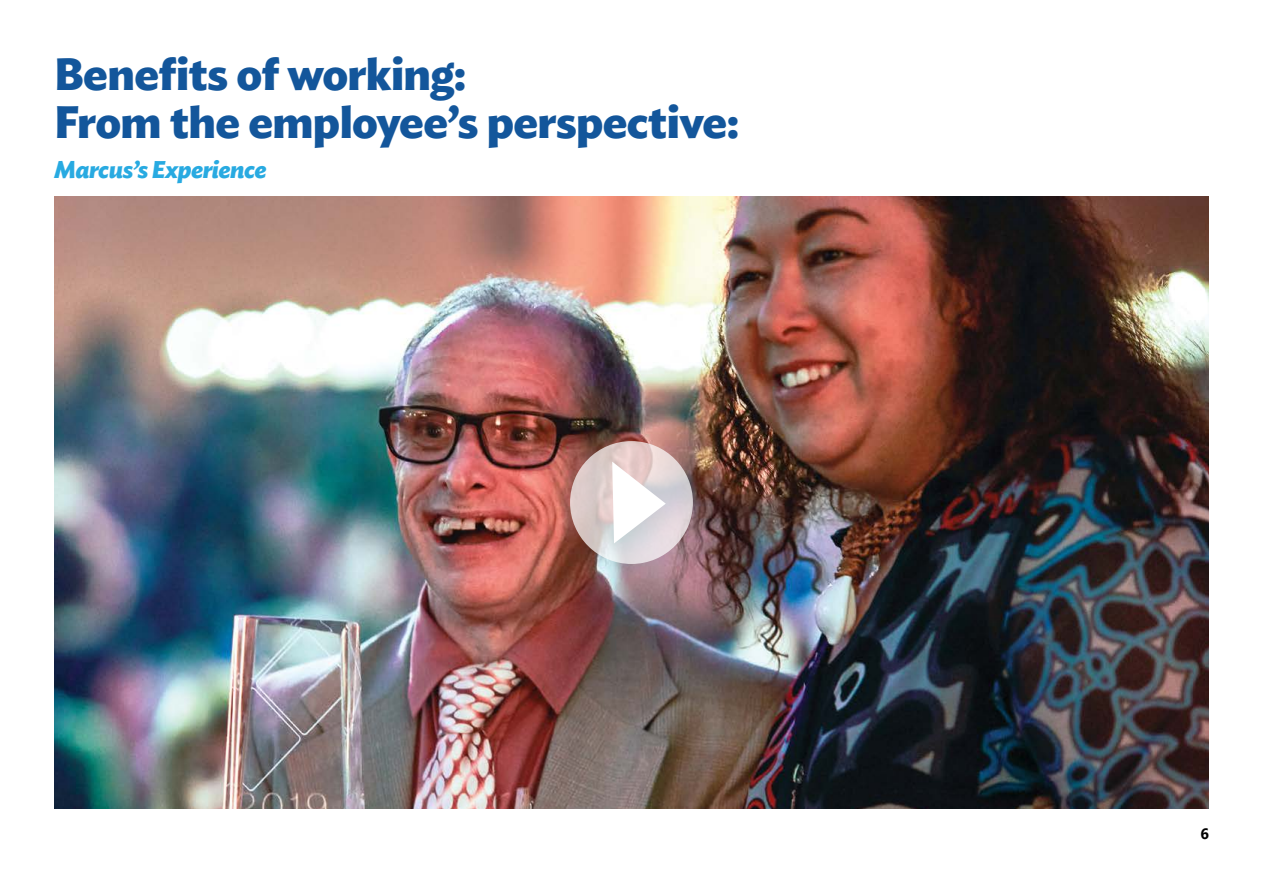
<style>
.page{position:relative;width:1263px;height:893px;background:#fff}
.page>*{position:absolute;margin:0;border:0;box-sizing:border-box;transform-origin:0 0}
.t1{font:700 45px/48px "Ideal Sans";letter-spacing:-.015em;color:#13569b}
.t2{font:italic 700 24px "Ideal Sans";letter-spacing:-.02em;color:#28aae1}
.t3{font:700 15px "Segoe UI";color:#000}
</style>
<div class="page">
<img style="left:54px;top:196px;width:1155px;height:613px">
<svg style="left:570px;top:441px;width:123px;height:123px;background:#dccfd0"></svg>
<svg style="left:612px;top:462px;width:54px;height:81px"></svg>
<p class="t1" style="left:54px;top:47px;width:687px">Benefits of working:<br>From the employee’s perspective:</p>
<p class="t2" style="left:54px;top:150px;width:214px">Marcus’s Experience</p>
<p class="t3" style="left:1200px;top:825px;width:10px">6</p>
</div>
